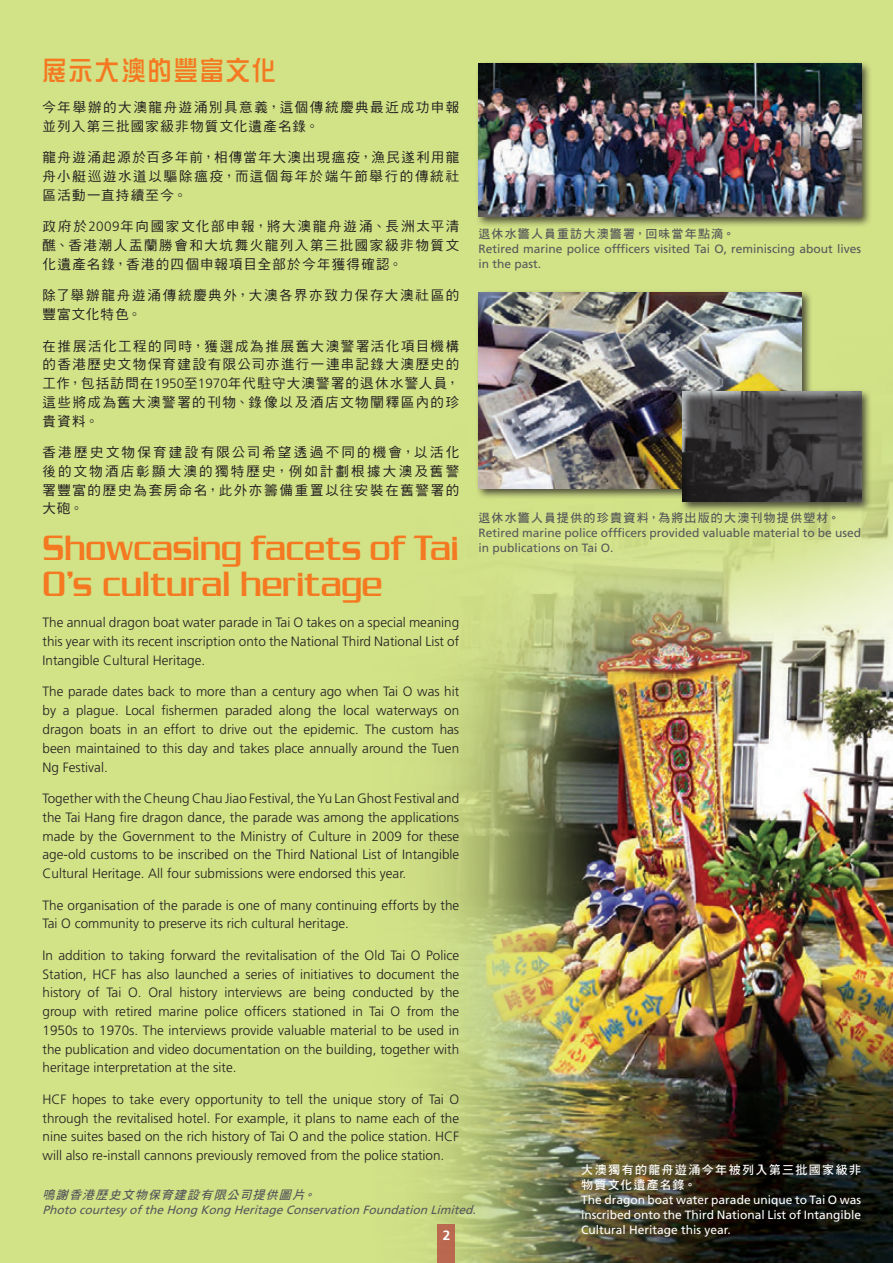
<style>
.page{position:relative;width:893px;height:1263px;background:#d2e287}
.page>*{position:absolute;margin:0;border:0;box-sizing:border-box;transform-origin:0 0}
.t1{font:39px/36px "Chaney Normal";letter-spacing:-.005em;color:#f47921;scale:.9 1}
.body_text{font:27px "DF Zong Yi Std W5";letter-spacing:.075em;color:#f47921;scale:.9 1}
.body_text-2{font:300 13.5px/18.8px "Frutiger";color:#231f20;text-align:justify}
.t2{font:13.5px/18.8px "DF Hei Std W5";letter-spacing:.115em;color:#231f20;text-align:justify}
.subhead{font:700 13.5px "Frutiger";color:#fff}
.body_text-3{font:12px/15px "Frutiger";color:#57585a}
.body_text-4{font:12px/15px "Frutiger";color:#fff;text-align:justify}
.body_text-5{font:italic 12px "Frutiger";color:#57585a}
.body_text-6{font:12px "DF Hei Std W7";letter-spacing:.1em;color:#57585a}
.body_text-7{font:12px/15px "DF Hei Std W7";letter-spacing:.115em;color:#fff}
.body_text-8{font:italic 12px "DF Hei Std W7";color:#57585a}
.s1{font-family:"Frutiger";font-weight:300}
</style>
<div class="page">
<img style="left:427px;top:468px;width:466px;height:795px">
<div style="left:438px;top:1225px;width:17px;height:38px;background:#ba684f"></div>
<div style="left:475px;top:61px;width:398px;height:167px;background:#231f20;opacity:.75"></div>
<img style="left:478px;top:64px;width:383px;height:153px">
<div style="left:475px;top:289px;width:338px;height:210px;background:#231f20;opacity:.75"></div>
<img style="left:478px;top:292px;width:323px;height:196px">
<div style="left:679px;top:388px;width:194px;height:125px;background:#231f20;opacity:.75"></div>
<p class="body_text" style="left:43px;top:56px;width:261px">展示大澳的豐富文化</p>
<p class="t2" style="left:43px;top:97px;width:418px">今年舉辦的大澳龍舟遊涌別具意義，這個傳統慶典最近成功申報並列入第三批國家級非物質文化遺產名錄。</p>
<p class="t2" style="left:43px;top:148px;width:418px">龍舟遊涌起源於百多年前，相傳當年大澳出現瘟疫，漁民遂利用龍舟小艇巡遊水道以驅除瘟疫，而這個每年於端午節舉行的傳統社區活動一直持續至今。</p>
<p class="t2" style="left:43px;top:217px;width:418px">政府於<span class="s1">2009</span>年向國家文化部申報，將大澳龍舟遊涌、長洲太平清醮、香港潮人盂蘭勝會和大坑舞火龍列入第三批國家級非物質文化遺產名錄，香港的四個申報項目全部於今年獲得確認。</p>
<p class="t2" style="left:43px;top:286px;width:418px">除了舉辦龍舟遊涌傳統慶典外，大澳各界亦致力保存大澳社區的豐富文化特色。</p>
<p class="t2" style="left:42px;top:336px;width:418px">在推展活化工程的同時，獲選成為推展舊大澳警署活化項目機構的香港歷史文物保育建設有限公司亦進行一連串記錄大澳歷史的工作，包括訪問在<span class="s1">1950</span>至<span class="s1">1970</span>年代駐守大澳警署的退休水警人員，這些將成為舊大澳警署的刊物、錄像以及酒店文物闡釋區內的珍貴資料。</p>
<p class="t2" style="left:42px;top:443px;width:418px">香港歷史文物保育建設有限公司希望透過不同的機會，以活化後的文物酒店彰顯大澳的獨特歷史，例如計劃根據大澳及舊警署豐富的歷史為套房命名，此外亦籌備重置以往安裝在舊警署的大砲。</p>
<p class="body_text-6" style="left:478px;top:227px;width:258px">退休水警人員重訪大澳警署，回味當年點滴。</p>
<p class="body_text-3" style="left:478px;top:241px;width:384px">Retired marine police offficers visited Tai O, reminiscing about lives in the past.</p>
<p class="body_text-6" style="left:478px;top:512px;width:363px">退休水警人員提供的珍貴資料，為將出版的大澳刊物提供塑材。</p>
<p class="body_text-3" style="left:478px;top:526px;width:384px">Retired marine police offficers provided valuable material to be used in publications on Tai O.</p>
<p class="t1" style="left:43px;top:529px;width:464px">Showcasing facets of Tai<br>O’s cultural heritage</p>
<p class="body_text-2" style="left:43px;top:613px;width:418px">The annual dragon boat water parade in Tai O takes on a special meaning this year with its recent inscription onto the National Third National List of Intangible Cultural Heritage.</p>
<p class="body_text-2" style="left:43px;top:682px;width:418px">The parade dates back to more than a century ago when Tai O was hit by a plague. Local fishermen paraded along the local waterways on dragon boats in an effort to drive out the epidemic. The custom has been maintained to this day and takes place annually around the Tuen Ng Festival.</p>
<p class="body_text-2" style="left:43px;top:789px;width:418px">Together with the Cheung Chau Jiao Festival, the Yu Lan Ghost Festival and the Tai Hang fire dragon dance, the parade was among the applications made by the Government to the Ministry of Culture in 2009 for these age-old customs to be inscribed on the Third National List of Intangible Cultural Heritage. All four submissions were endorsed this year.</p>
<p class="body_text-2" style="left:43px;top:895px;width:418px">The organisation of the parade is one of many continuing efforts by the<br>Tai O community to preserve its rich cultural heritage.</p>
<p class="body_text-2" style="left:43px;top:946px;width:418px">In addition to taking forward the revitalisation of the Old Tai O Police Station, HCF has also launched a series of initiatives to document the history of Tai O. Oral history interviews are being conducted by the group with retired marine police officers stationed in Tai O from the 1950s to 1970s. The interviews provide valuable material to be used in the publication and video documentation on the building, together with heritage interpretation at the site.</p>
<p class="body_text-2" style="left:43px;top:1090px;width:418px">HCF hopes to take every opportunity to tell the unique story of Tai O through the revitalised hotel. For example, it plans to name each of the nine suites based on the rich history of Tai O and the police station. HCF will also re-install cannons previously removed from the police station.</p>
<p class="body_text-7" style="left:581px;top:1162px;width:281px">大澳獨有的龍舟遊涌今年被列入第三批國家級非物質文化遺產名錄。</p>
<p class="body_text-4" style="left:581px;top:1192px;width:281px">The dragon boat water parade unique to Tai O was inscribed onto the Third National List of Intangible Cultural Heritage this year.</p>
<p class="body_text-8" style="left:43px;top:1188px;width:278px">鳴謝香港歷史文物保育建設有限公司提供圖片。</p>
<p class="body_text-5" style="left:43px;top:1202px;width:439px">Photo courtesy oftheHong Kong HeritageConservation Foundation Limited.</p>
<p class="subhead" style="left:443px;top:1227px;width:9px">2</p>
</div>
